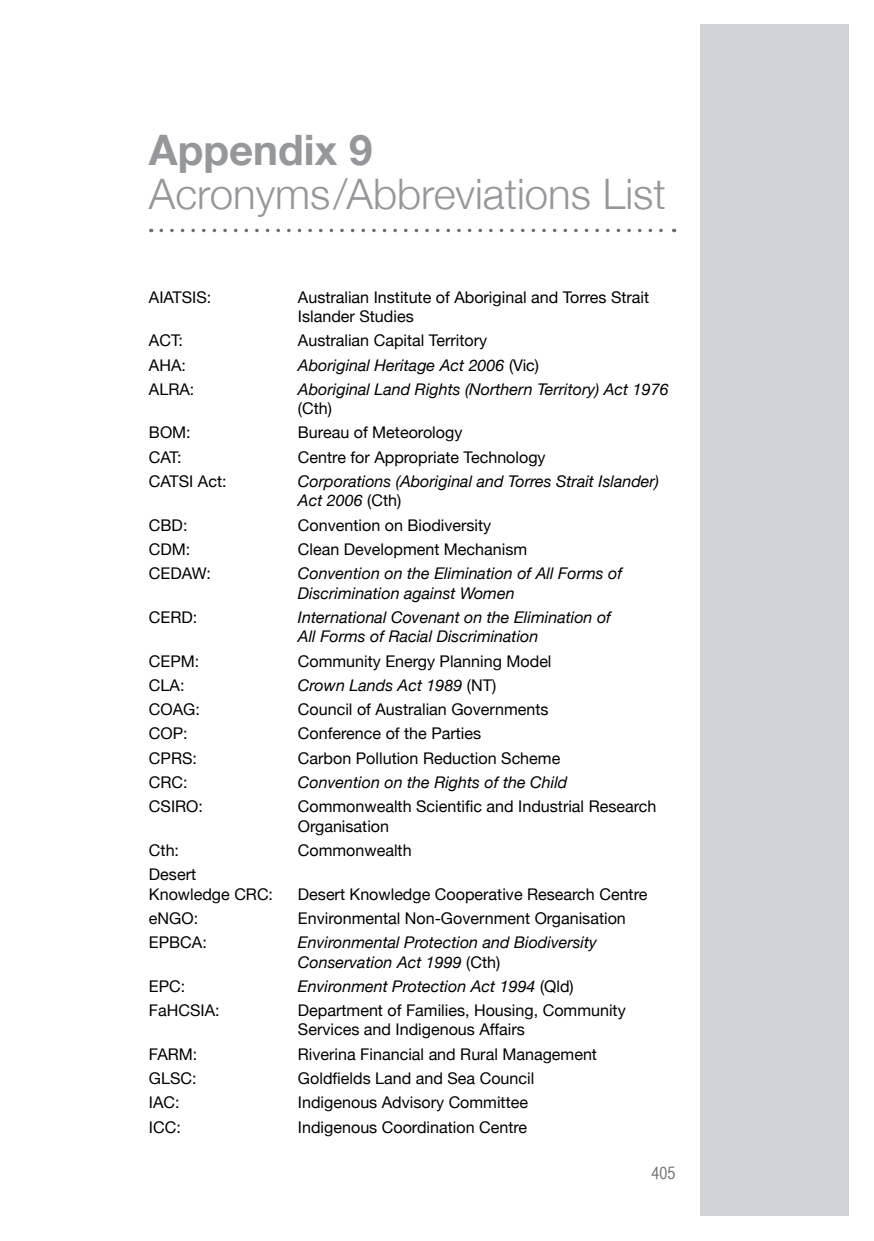
<style>
.page{position:relative;width:874px;height:1241px;background:#fff}
.page>*{position:absolute;margin:0;border:0;box-sizing:border-box;transform-origin:0 0}
.t1{font:300 42px "Helvetica Neue";color:#95979a}
.t2{font:700 42px "Helvetica Neue";color:#95979a}
.t3{font:17.5px "Helvetica CY Plain";color:#6d6f71}
.t4{font:16.1px/19.2px "Helvetica Neue";color:#000}
.t5{font:italic 16.1px/19.2px "Helvetica Neue";color:#000}
.s1{font-style:normal}
</style>
<div class="page">
<div style="left:699px;top:25px;width:149px;height:1190px;background:#d1d3d4"></div>
<svg style="left:161px;top:229px;width:513px;height:3px"></svg>
<h1 class="t2" style="left:149px;top:124px;width:225px">Appendix 9</h1>
<h1 class="t1" style="left:149px;top:168px;width:518px">Acronyms/Abbreviations List</h1>
<p class="t4" style="left:149px;top:287px;width:64px">AIATSIS:</p>
<p class="t4" style="left:298px;top:287px;width:352px">Australian Institute of Aboriginal and Torres Strait<br>Islander Studies</p>
<p class="t4" style="left:149px;top:330px;width:35px">ACT:</p>
<p class="t4" style="left:298px;top:330px;width:191px">Australian Capital Territory</p>
<p class="t4" style="left:149px;top:355px;width:38px">AHA:</p>
<p class="t5" style="left:298px;top:355px;width:242px">Aboriginal Heritage Act 2006 <span class="s1">(Vic)</span></p>
<p class="t4" style="left:149px;top:379px;width:47px">ALRA:</p>
<p class="t5" style="left:298px;top:379px;width:372px">Aboriginal Land Rights (Northern Territory) Act 1976</p>
<p class="t4" style="left:298px;top:398px;width:35px">(Cth)</p>
<p class="t4" style="left:149px;top:423px;width:43px">BOM:</p>
<p class="t4" style="left:298px;top:423px;width:166px">Bureau of Meteorology</p>
<p class="t4" style="left:149px;top:447px;width:34px">CAT:</p>
<p class="t4" style="left:298px;top:447px;width:249px">Centre for Appropriate Technology</p>
<p class="t4" style="left:149px;top:471px;width:79px">CATSI Act:</p>
<p class="t5" style="left:298px;top:471px;width:362px">Corporations (Aboriginal and Torres Strait Islander)<br>Act 2006 <span class="s1">(Cth)</span></p>
<p class="t4" style="left:149px;top:515px;width:40px">CBD:</p>
<p class="t4" style="left:298px;top:515px;width:195px">Convention on Biodiversity</p>
<p class="t4" style="left:149px;top:539px;width:43px">CDM:</p>
<p class="t4" style="left:298px;top:539px;width:231px">Clean Development Mechanism</p>
<p class="t4" style="left:149px;top:563px;width:63px">CEDAW:</p>
<p class="t5" style="left:298px;top:563px;width:325px">Convention on the Elimination of All Forms of<br>Discrimination against Women</p>
<p class="t4" style="left:149px;top:607px;width:50px">CERD:</p>
<p class="t5" style="left:298px;top:607px;width:314px">International Covenant on the Elimination of<br>All Forms of Racial Discrimination</p>
<p class="t4" style="left:149px;top:651px;width:52px">CEPM:</p>
<p class="t4" style="left:298px;top:651px;width:255px">Community Energy Planning Model</p>
<p class="t4" style="left:149px;top:675px;width:37px">CLA:</p>
<p class="t5" style="left:298px;top:675px;width:200px">Crown Lands Act 1989 <span class="s1">(NT)</span></p>
<p class="t4" style="left:149px;top:699px;width:52px">COAG:</p>
<p class="t4" style="left:298px;top:699px;width:252px">Council of Australian Governments</p>
<p class="t4" style="left:149px;top:723px;width:40px">COP:</p>
<p class="t4" style="left:298px;top:723px;width:185px">Conference of the Parties</p>
<p class="t4" style="left:149px;top:748px;width:49px">CPRS:</p>
<p class="t4" style="left:298px;top:748px;width:264px">Carbon Pollution Reduction Scheme</p>
<p class="t4" style="left:149px;top:772px;width:40px">CRC:</p>
<p class="t5" style="left:298px;top:772px;width:271px">Convention on the Rights of the Child</p>
<p class="t4" style="left:149px;top:796px;width:55px">CSIRO:</p>
<p class="t4" style="left:298px;top:796px;width:360px">Commonwealth Scientific and Industrial Research<br>Organisation</p>
<p class="t4" style="left:149px;top:840px;width:32px">Cth:</p>
<p class="t4" style="left:298px;top:840px;width:115px">Commonwealth</p>
<p class="t4" style="left:149px;top:864px;width:126px">Desert<br>Knowledge CRC:</p>
<p class="t4" style="left:298px;top:883px;width:351px">Desert Knowledge Cooperative Research Centre</p>
<p class="t4" style="left:149px;top:908px;width:51px">eNGO:</p>
<p class="t4" style="left:298px;top:908px;width:329px">Environmental Non-Government Organisation</p>
<p class="t4" style="left:149px;top:932px;width:59px">EPBCA:</p>
<p class="t5" style="left:298px;top:932px;width:300px">Environmental Protection and Biodiversity<br>Conservation Act 1999 <span class="s1">(Cth)</span></p>
<p class="t4" style="left:149px;top:976px;width:38px">EPC:</p>
<p class="t5" style="left:298px;top:976px;width:277px">Environment Protection Act 1994 <span class="s1">(Qld)</span></p>
<p class="t4" style="left:149px;top:1000px;width:72px">FaHCSIA:</p>
<p class="t4" style="left:298px;top:1000px;width:329px">Department of Families, Housing, Community<br>Services and Indigenous Affairs</p>
<p class="t4" style="left:149px;top:1043px;width:50px">FARM:</p>
<p class="t4" style="left:298px;top:1043px;width:300px">Riverina Financial and Rural Management</p>
<p class="t4" style="left:149px;top:1068px;width:49px">GLSC:</p>
<p class="t4" style="left:298px;top:1068px;width:238px">Goldfields Land and Sea Council</p>
<p class="t4" style="left:149px;top:1092px;width:32px">IAC:</p>
<p class="t4" style="left:298px;top:1092px;width:231px">Indigenous Advisory Committee</p>
<p class="t4" style="left:149px;top:1116px;width:33px">ICC:</p>
<p class="t4" style="left:298px;top:1116px;width:231px">Indigenous Coordination Centre</p>
<p class="t3" style="left:651px;top:1162px;width:25px">405</p>
</div>
